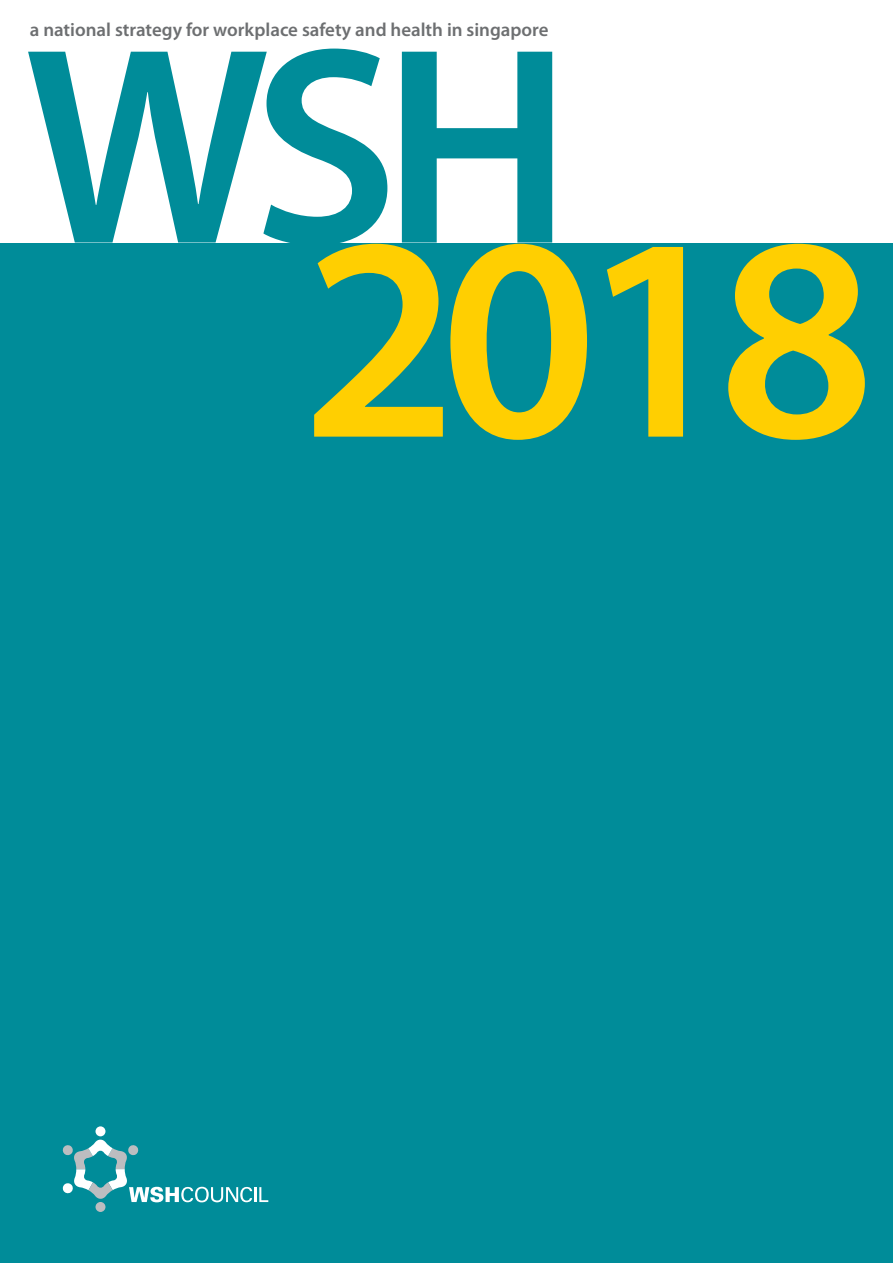
<style>
.page{position:relative;width:893px;height:1263px;background:#fff}
.page>*{position:absolute;margin:0;border:0;box-sizing:border-box;transform-origin:0 0}
.t1{font:600 291.75px "Myriad Pro";color:#ffcf01}
.t2{font:600 283.05px "Myriad Pro";color:#008c99}
.t3{font:600 18.9px "Myriad Pro";color:#6d6f71}
</style>
<div class="page">
<div style="left:0;top:242px;width:893px;height:1021px;background:#008c99"></div>
<div style="left:95px;top:1126px;width:10px;height:10px;background:#fff;border-radius:50%"></div>
<div style="left:95px;top:1202px;width:10px;height:10px;background:#bcbdc0;border-radius:50%"></div>
<svg style="left:62px;top:1139px;width:206px;height:63px"></svg>
<p class="t3" style="left:30px;top:18px;width:520px">a national strategy for workplace safety and health in singapore</p>
<h2 class="t2" style="left:24px;top:-33px;width:550px">WSH</h2>
<h1 class="t1" style="left:302px;top:153px;width:575px">2018</h1>
</div>
